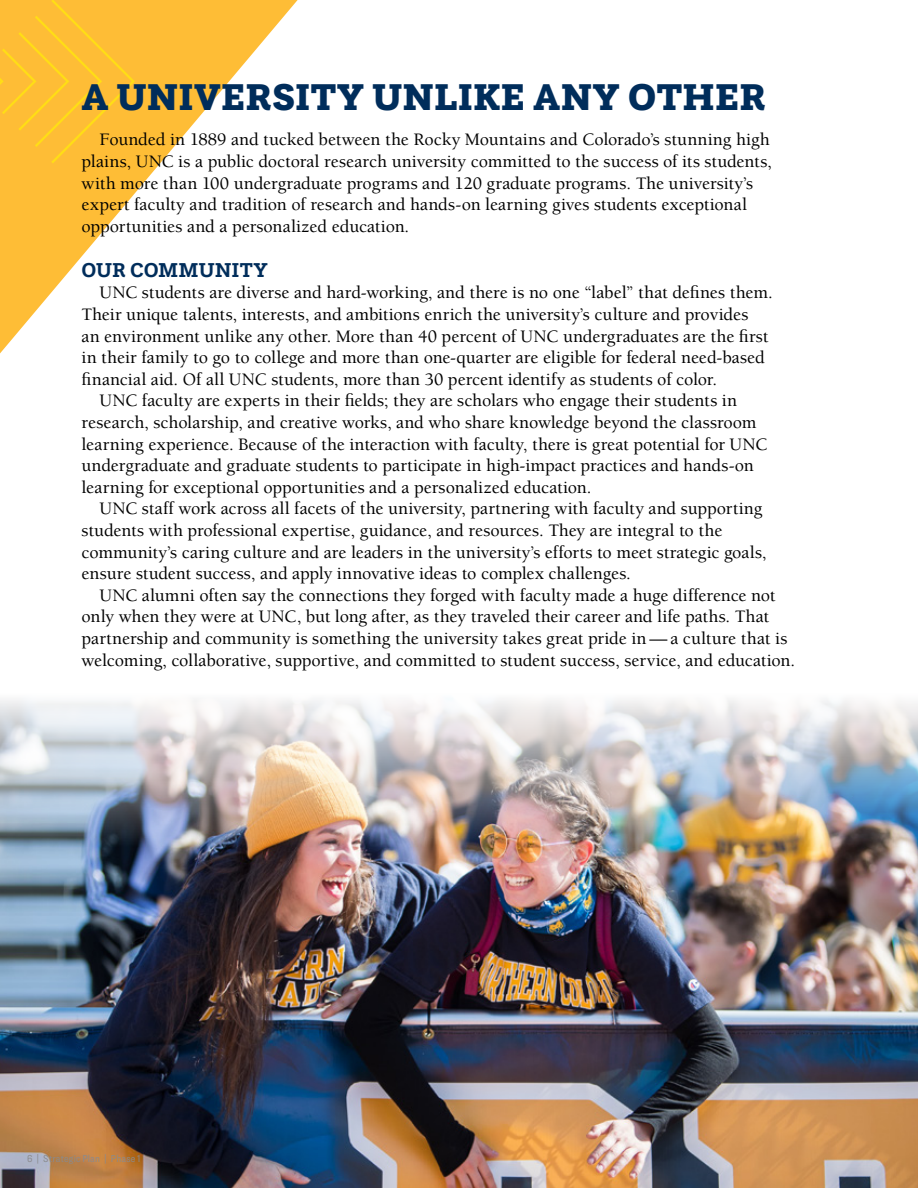
<style>
.page{position:relative;width:918px;height:1188px;background:#fff}
.page>*{position:absolute;margin:0;border:0;box-sizing:border-box;transform-origin:0 0}
.t1{font:900 39px "Questa Slab";letter-spacing:.01em;color:#002d5b}
.t2{font:700 21px "Questa Slab";color:#002d5b}
.t3{font:500 18px/21.6px "Berkeley";color:#000}
.t4{font:10.5px "Ringside Condensed";letter-spacing:.025em;color:#8a8a8d}
</style>
<div class="page">
<svg style="left:0;top:0;width:298px;height:353px"></svg>
<svg style="left:0;top:0;width:135px;height:163px;background:#febf33"></svg>
<img style="left:0;top:700px;width:918px;height:488px">
<h1 class="t1" style="left:82px;top:72px;width:686px">A UNIVERSITY UNLIKE ANY OTHER</h1>
<p class="t3" style="left:82px;top:129px;width:692px;text-indent:18px">Founded in 1889 and tucked between the Rocky Mountains and Colorado’s stunning high plains, UNC is a public doctoral research university committed to the success of its students, with more than 100 undergraduate programs and 120 graduate programs. The university’s expert faculty and tradition of research and hands-on learning gives students exceptional opportunities and a personalized education.</p>
<p class="t2" style="left:82px;top:256px;width:188px">OUR COMMUNITY</p>
<p class="t3" style="left:100px;top:282px;width:675px">UNC students are diverse and hard-working, and there is no one “label” that defines them.</p>
<p class="t3" style="left:82px;top:304px;width:668px">Their unique talents, interests, and ambitions enrich the university’s culture and provides</p>
<p class="t3" style="left:82px;top:325px;width:688px">an environment unlike any other. More than 40 percent of UNC undergraduates are the first</p>
<p class="t3" style="left:82px;top:347px;width:685px">in their family to go to college and more than one-quarter are eligible for federal need-based</p>
<p class="t3" style="left:82px;top:369px;width:637px">financial aid. Of all UNC students, more than 30 percent identify as students of color.</p>
<p class="t3" style="left:100px;top:390px;width:639px">UNC faculty are experts in their fields; they are scholars who engage their students in</p>
<p class="t3" style="left:82px;top:412px;width:677px">research, scholarship, and creative works, and who share knowledge beyond the classroom</p>
<p class="t3" style="left:82px;top:433px;width:687px">learning experience. Because of the interaction with faculty, there is great potential for UNC</p>
<p class="t3" style="left:82px;top:455px;width:674px">undergraduate and graduate students to participate in high-impact practices and hands-on</p>
<p class="t3" style="left:82px;top:477px;width:511px">learning for exceptional opportunities and a personalized education.</p>
<p class="t3" style="left:100px;top:498px;width:664px">UNC staff work across all facets of the university, partnering with faculty and supporting</p>
<p class="t3" style="left:82px;top:520px;width:642px">students with professional expertise, guidance, and resources. They are integral to the</p>
<p class="t3" style="left:82px;top:541px;width:686px">community’s caring culture and are leaders in the university’s efforts to meet strategic goals,</p>
<p class="t3" style="left:82px;top:563px;width:551px">ensure student success, and apply innovative ideas to complex challenges.</p>
<p class="t3" style="left:100px;top:585px;width:678px">UNC alumni often say the connections they forged with faculty made a huge difference not</p>
<p class="t3" style="left:82px;top:606px;width:689px">only when they were at UNC, but long after, as they traveled their career and life paths. That</p>
<p class="t3" style="left:82px;top:628px;width:707px">partnership and community is something the university takes great pride in — a culture that is</p>
<p class="t3" style="left:82px;top:649px;width:715px">welcoming, collaborative, supportive, and committed to student success, service, and education.</p>
<p class="t4" style="left:27px;top:1151px;width:115px">6 | Strategic Plan | Phase 1</p>
</div>
